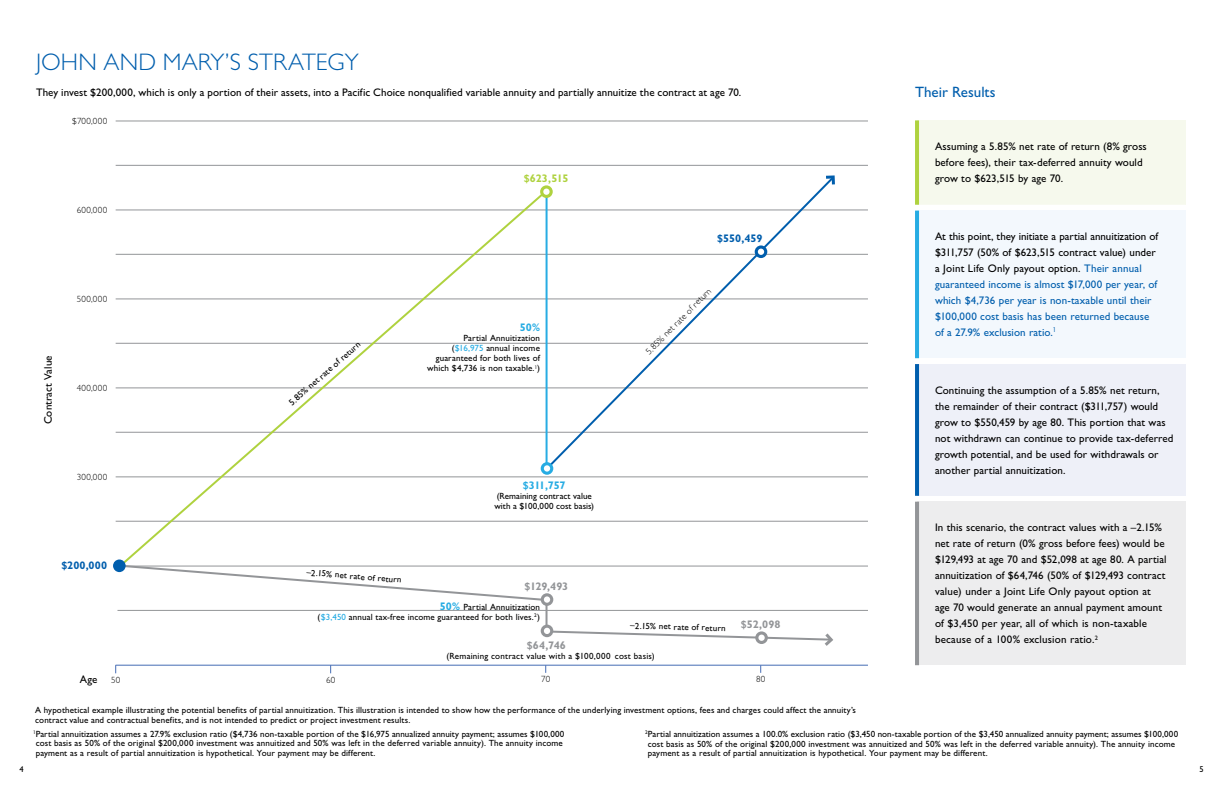
<style>
.page{position:relative;width:1224px;height:792px;background:#fff}
.page>*{position:absolute;margin:0;border:0;box-sizing:border-box;transform-origin:0 0}
.Inside_Headline{font:300 24px "Gill Sans Std";letter-spacing:.005em;color:#005ead}
.Subhead{font:15px "Gill Sans Std";color:#005ead}
.Text{font:11px/16px "Gill Sans Std";letter-spacing:.005em;color:#000}
.t1{font:11px/16px "Gill Sans Std";letter-spacing:.005em;color:#005ead}
.t2{font:700 11px "Gill Sans Std";letter-spacing:-.005em;color:#939598}
.t3{font:700 11px "Gill Sans Std";letter-spacing:.005em;color:#005ead}
.t4{font:700 11px "Gill Sans Std";letter-spacing:-.03em;color:#27ace3}
.t5{font:700 11px "Gill Sans Std";letter-spacing:-.035em;color:#afd23f}
.Text-2{font:9px/9.5px "Gill Sans Std";letter-spacing:.01em;color:#000}
.t6{font:300 9px "Gill Sans Std";letter-spacing:.045em;color:#000}
.t7{font:8.5px "Gill Sans Std";color:#000}
.s1{color:#27ace3}
.s2{font-weight:700;font-size:11px;color:#27ace3}
.s3{color:#000}
</style>
<div class="page">
<div style="left:917px;top:120px;width:269px;height:85px;background:#f6f9ed"></div>
<div style="left:917px;top:211px;width:269px;height:147px;background:#f3f8fd"></div>
<div style="left:917px;top:364px;width:269px;height:132px;background:#eef0f8"></div>
<div style="left:917px;top:502px;width:269px;height:163px;background:#ededee"></div>
<hr style="left:915px;top:120px;width:4px;height:85px;background:#afd23f">
<hr style="left:915px;top:211px;width:4px;height:147px;background:#27ace3">
<hr style="left:915px;top:364px;width:4px;height:132px;background:#005ead">
<hr style="left:915px;top:502px;width:4px;height:163px;background:#939598">
<hr style="left:116px;top:165px;width:752px;height:1px;background:#939598">
<hr style="left:117px;top:610px;width:751px;height:1px;background:#939598">
<hr style="left:116px;top:254px;width:752px;height:1px;background:#939598">
<hr style="left:116px;top:343px;width:752px;height:1px;background:#939598">
<hr style="left:116px;top:521px;width:752px;height:1px;background:#939598">
<hr style="left:116px;top:432px;width:752px;height:1px;background:#939598">
<svg style="left:116px;top:570px;width:429px;height:31px"></svg>
<hr style="left:546px;top:601px;width:2px;height:31px;background:#939598">
<hr style="left:116px;top:121px;width:752px;height:1px;background:#939598">
<hr style="left:117px;top:566px;width:751px;height:1px;background:#939598">
<hr style="left:116px;top:210px;width:752px;height:1px;background:#939598">
<hr style="left:116px;top:299px;width:752px;height:1px;background:#939598">
<hr style="left:116px;top:477px;width:752px;height:1px;background:#939598">
<hr style="left:116px;top:388px;width:752px;height:1px;background:#939598">
<hr style="left:116px;top:665px;width:752px;height:1px;background:#456cb4">
<svg style="left:116px;top:194px;width:433px;height:376px"></svg>
<svg style="left:544px;top:186px;width:291px;height:286px"></svg>
<hr style="left:546px;top:191px;width:2px;height:279px;background:#27ace3">
<svg style="left:540px;top:185px;width:13px;height:13px"></svg>
<div style="left:543px;top:189px;width:7px;height:6px;background:#fff;border-radius:50%"></div>
<svg style="left:755px;top:245px;width:12px;height:13px"></svg>
<svg style="left:758px;top:249px;width:6px;height:6px"></svg>
<svg style="left:541px;top:462px;width:12px;height:13px"></svg>
<div style="left:544px;top:465px;width:6px;height:7px;background:#fff;border-radius:50%"></div>
<svg style="left:541px;top:593px;width:12px;height:13px"></svg>
<div style="left:544px;top:596px;width:6px;height:7px;background:#fff;border-radius:50%"></div>
<div style="left:113px;top:560px;width:13px;height:12px;background:#005ead;border-radius:50%"></div>
<div style="left:541px;top:625px;width:12px;height:12px;background:#939598;border-radius:50%"></div>
<svg style="left:823px;top:175px;width:12px;height:13px"></svg>
<svg style="left:544px;top:628px;width:289px;height:18px"></svg>
<p class="Inside_Headline" style="left:36px;top:49px;width:324px">JOHN AND MARY’S STRATEGY</p>
<p class="Text" style="left:36px;top:84px;width:707px">They invest $200,000, which is only a portion of their assets, into a Pacific Choice nonqualified variable annuity and partially annuitize the contract at age 70.</p>
<p class="Subhead" style="left:915px;top:84px;width:82px">Their Results</p>
<p class="t6" style="left:72px;top:116px;width:36px">$700,000</p>
<p class="t6" style="left:77px;top:205px;width:32px">600,000</p>
<p class="Text" style="left:40px;top:424px;width:70px;rotate:-90deg">Contract Value</p>
<p class="t6" style="left:77px;top:294px;width:32px">500,000</p>
<p class="t6" style="left:77px;top:383px;width:32px">400,000</p>
<p class="t6" style="left:77px;top:472px;width:32px">300,000</p>
<p class="Text-2" style="left:287px;top:400px;width:93px;rotate:-41deg">5.85% net rate of return</p>
<p class="t5" style="left:524px;top:172px;width:46px">$623,515</p>
<p class="t4" style="left:520px;top:321px;width:22px">50%</p>
<p class="Text-2" style="left:427px;top:333px;width:114px;line-height:10px;text-align:right">Partial Annuitization<br>(<span class="s1">$16,975</span> annual income guaranteed for both lives of which $4,736 is non taxable.<sup>1</sup>)</p>
<p class="t4" style="left:523px;top:478px;width:44px">$311,757</p>
<p class="Text-2" style="left:494px;top:491px;width:101px;line-height:10px">(Remaining contract value with a $100,000 cost basis)</p>
<p class="t3" style="left:717px;top:231px;width:47px">$550,459</p>
<p class="t6" style="left:644px;top:350px;width:90px;rotate:-46deg">5.85% net rate of return</p>
<p class="t3" style="left:61px;top:558px;width:47px">$200,000</p>
<p class="Text-2" style="left:307px;top:567px;width:97px;rotate:5deg">–2.15% net rate of return</p>
<p class="t2" style="left:525px;top:580px;width:45px">$129,493</p>
<p class="Text-2" style="left:318px;top:602px;width:224px;line-height:10px;text-align:right"><span class="s2">50%</span> Partial Annuitization<br>(<span class="s1">$3,450</span> annual tax-free income guaranteed for both lives.<sup>2</sup>)</p>
<p class="Text-2" style="left:631px;top:620px;width:97px;rotate:2deg">–2.15% net rate of return</p>
<p class="t2" style="left:527px;top:638px;width:41px">$64,746</p>
<p class="Text-2" style="left:446px;top:651px;width:210px">(Remaining contract value with a $100,000 cost basis)</p>
<p class="t2" style="left:741px;top:618px;width:41px">$52,098</p>
<p class="Text" style="left:80px;top:671px;width:19px">Age</p>
<p class="t6" style="left:111px;top:674px;width:11px">50</p>
<p class="t6" style="left:326px;top:674px;width:11px">60</p>
<p class="t6" style="left:541px;top:674px;width:10px">70</p>
<p class="t6" style="left:756px;top:674px;width:11px">80</p>
<p class="Text-2" style="left:35px;top:705px;width:822px">A hypothetical example illustrating the potential benefits of partial annuitization. This illustration is intended to show how the performance of the underlying investment options, fees and charges could affect the annuity’s contract value and contractual benefits, and is not intended to predict or project investment results.</p>
<p class="Text" style="left:935px;top:139px;width:213px">Assuming a 5.85% net rate of return (8% gross before fees), their tax-deferred annuity would grow to $623,515 by age 70.</p>
<p class="t1" style="left:935px;top:229px;width:225px"><span class="s3">At this point, they initiate a partial annuitization of $311,757 (50% of $623,515 contract value) under a Joint Life Only payout option.</span> Their annual guaranteed income is almost $17,000 per year, of which $4,736 per year is non-taxable until their $100,000 cost basis has been returned because of a 27.9% exclusion ratio.<sup>1</sup></p>
<p class="Text" style="left:935px;top:382px;width:240px">Continuing the assumption of a 5.85% net return, the remainder of their contract ($311,757) would grow to $550,459 by age 80. This portion that was not withdrawn can continue to provide tax-deferred growth potential, and be used for withdrawals or another partial annuitization.</p>
<p class="Text" style="left:935px;top:520px;width:233px">In this scenario, the contract values with a –2.15% net rate of return (0% gross before fees) would be $129,493 at age 70 and $52,098 at age 80. A partial annuitization of $64,746 (50% of $129,493 contract value) under a Joint Life Only payout option at age 70 would generate an annual payment amount of $3,450 per year, all of which is non-taxable because of a 100% exclusion ratio.<sup>2</sup></p>
<p class="Text-2" style="left:33px;top:729px;width:533px"><sup>1</sup>Partial annuitization assumes a 27.9% exclusion ratio ($4,736 non-taxable portion of the $16,975 annualized annuity payment; assumes $100,000 cost basis as 50% of the original $200,000 investment was annuitized and 50% was left in the deferred variable annuity). The annuity income payment as a result of partial annuitization is hypothetical. Your payment may be different.</p>
<p class="Text-2" style="left:648px;top:729px;width:532px;text-indent:-3px"><sup>2</sup>Partial annuitization assumes a 100.0% exclusion ratio ($3,450 non-taxable portion of the $3,450 annualized annuity payment; assumes $100,000 cost basis as 50% of the original $200,000 investment was annuitized and 50% was left in the deferred variable annuity). The annuity income payment as a result of partial annuitization is hypothetical. Your payment may be different.</p>
<p class="t7" style="left:20px;top:764px;width:6px">4</p>
<p class="t7" style="left:1199px;top:765px;width:6px">5</p>
</div>
